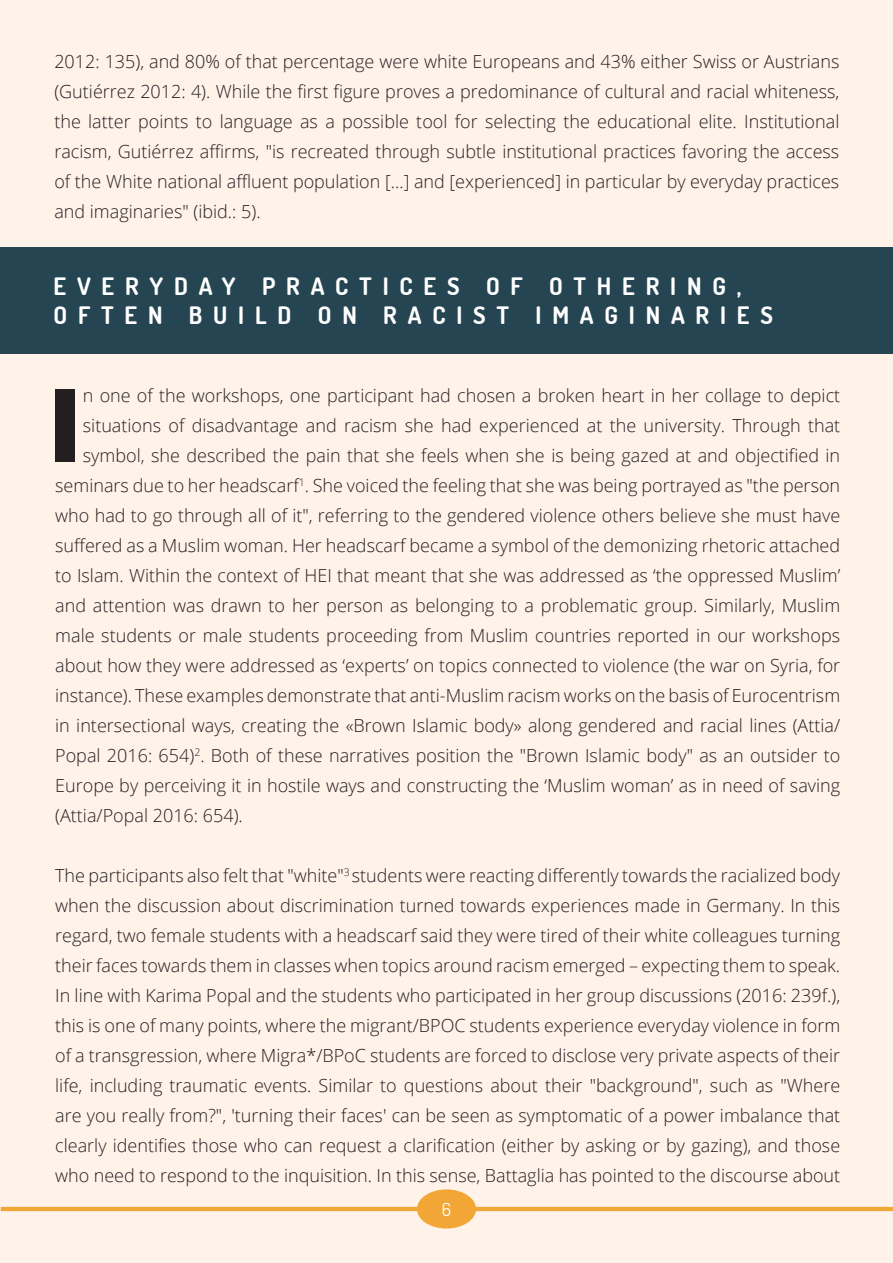
<style>
.page{position:relative;width:893px;height:1263px;background:#fef2e9}
.page>*{position:absolute;margin:0;border:0;box-sizing:border-box;transform-origin:0 0}
.t1{font:800 102px "Open Sans";color:#231f20}
.t2{font:700 24px/28.8px "Aka Acid Dosis";letter-spacing:.45em;color:#fff}
.t3{font:300 18px/30px "Open Sans";color:#231f20;text-align:justify}
.t4{font:18px "Aka Acid Dosis";color:#fff}
</style>
<div class="page">
<hr style="left:1px;top:1207px;width:892px;height:4px;background:#f1a735">
<div style="left:417px;top:1189px;width:59px;height:39px;background:#f1a635;border-radius:50%"></div>
<div style="left:0;top:248px;width:893px;height:106px;background:#264552"></div>
<p class="t3" style="left:54px;top:46px;width:786px">2012: 135), and 80% of that percentage were white Europeans and 43% either Swiss or Austrians (Gutiérrez 2012: 4). While the first figure proves a predominance of cultural and racial whiteness, the latter points to language as a possible tool for selecting the educational elite. Institutional racism, Gutiérrez affirms, "is recreated through subtle institutional practices favoring the access of the White national affluent population […] and [experienced] in particular by everyday practices and imaginaries" (ibid.: 5).</p>
<h2 class="t2" style="left:54px;top:272px;width:721px">EVERYDAY PRACTICES OF OTHERING,<br>OFTEN BUILD ON RACIST IMAGINARIES</h2>
<h1 class="t1" style="left:47px;top:347px;width:37px">I</h1>
<p class="t3" style="left:83px;top:380px;width:759px">n one of the workshops, one participant had chosen a broken heart in her collage to depict</p>
<p class="t3" style="left:83px;top:410px;width:759px">situations of disadvantage and racism she had experienced at the university. Through that</p>
<p class="t3" style="left:83px;top:440px;width:759px">symbol, she described the pain that she feels when she is being gazed at and objectified in</p>
<p class="t3" style="left:55px;top:470px;width:786px">seminars due to her headscarf<sup>1</sup>. She voiced the feeling that she was being portrayed as "the person</p>
<p class="t3" style="left:55px;top:500px;width:786px">who had to go through all of it", referring to the gendered violence others believe she must have</p>
<p class="t3" style="left:55px;top:530px;width:786px">suffered as a Muslim woman. Her headscarf became a symbol of the demonizing rhetoric attached</p>
<p class="t3" style="left:55px;top:560px;width:786px">to Islam. Within the context of HEI that meant that she was addressed as ‘the oppressed Muslim’</p>
<p class="t3" style="left:55px;top:590px;width:786px">and attention was drawn to her person as belonging to a problematic group. Similarly, Muslim</p>
<p class="t3" style="left:55px;top:620px;width:786px">male students or male students proceeding from Muslim countries reported in our workshops</p>
<p class="t3" style="left:55px;top:650px;width:786px">about how they were addressed as ‘experts’ on topics connected to violence (the war on Syria, for</p>
<p class="t3" style="left:55px;top:680px;width:786px">instance). These examples demonstrate that anti-Muslim racism works on the basis of Eurocentrism</p>
<p class="t3" style="left:55px;top:710px;width:786px">in intersectional ways, creating the «Brown Islamic body» along gendered and racial lines (Attia/</p>
<p class="t3" style="left:55px;top:740px;width:786px">Popal 2016: 654)<sup>2</sup>. Both of these narratives position the "Brown Islamic body" as an outsider to</p>
<p class="t3" style="left:55px;top:770px;width:786px">Europe by perceiving it in hostile ways and constructing the ‘Muslim woman’ as in need of saving</p>
<p class="t3" style="left:55px;top:800px;width:189px">(Attia/Popal 2016: 654).</p>
<p class="t3" style="left:55px;top:860px;width:786px">The participants also felt that "white"<sup>3</sup> students were reacting differently towards the racialized body when the discussion about discrimination turned towards experiences made in Germany. In this regard, two female students with a headscarf said they were tired of their white colleagues turning their faces towards them in classes when topics around racism emerged – expecting them to speak.<br>In line with Karima Popal and the students who participated in her group discussions (2016: 239f.), this is one of many points, where the migrant/BPOC students experience everyday violence in form of a transgression, where Migra*/BPoC students are forced to disclose very private aspects of their life, including traumatic events. Similar to questions about their "background", such as "Where are you really from?", 'turning their faces' can be seen as symptomatic of a power imbalance that clearly identifies those who can request a clarification (either by asking or by gazing), and those who need to respond to the inquisition. In this sense, Battaglia has pointed to the discourse about</p>
<p class="t4" style="left:442px;top:1198px;width:11px">6</p>
</div>
